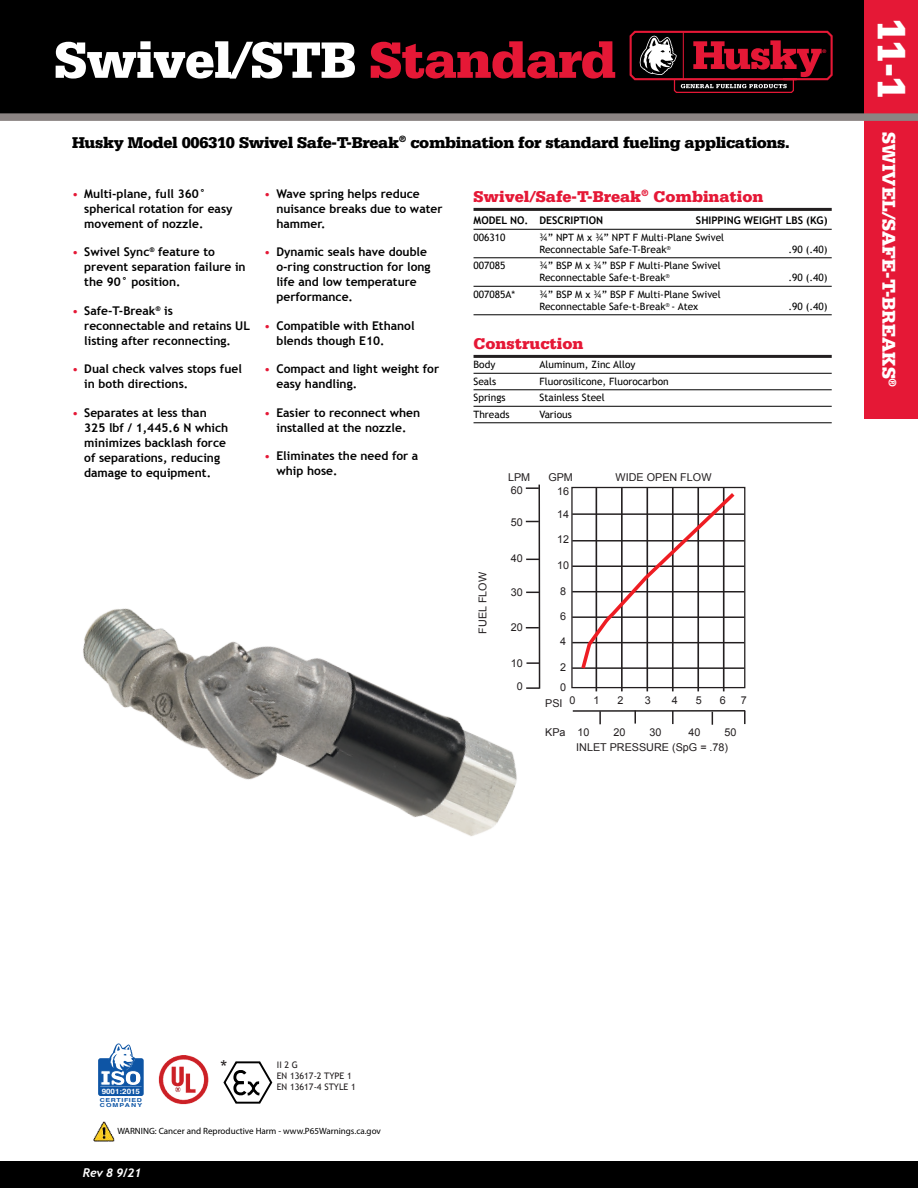
<style>
.page{position:relative;width:918px;height:1188px;background:#fff}
.page>*{position:absolute;margin:0;border:0;box-sizing:border-box;transform-origin:0 0}
.t1{font:900 54px "Serifa";letter-spacing:-.02em;color:#fff}
.t2{font:900 42px "Serifa";color:#fff}
.t3{font:900 19.5px "Serifa";color:#fff}
.t4{font:18px "Serifa";color:#231f20}
.t5{font:900 16.5px "Serifa";letter-spacing:-.02em;color:#000}
.t6{font:900 16.5px "Serifa";color:#e51836}
.t7{font:700 12px/15px "Trebuchet MS";color:#000}
.t8{font:italic 700 12px "Trebuchet";color:#fff}
.t9{font:10.8px/23.1px "Arial";color:#231f20}
.t10{font:700 10.5px "Trebuchet MS";color:#000}
.t11{font:10.2px/12px "Trebuchet MS";color:#000}
.t12{font:9px "Myriad Pro";color:#000}
.t13{font:9px/10.8px "Trebuchet MS";color:#231f20}
.t14{font:700 7.35px "Helvetica";color:#fff;scale:1.09 1}
.t15{font:700 5.55px "Serifa";color:#e51836}
.t16{font:700 5.4px/5.4px "Helvetica";letter-spacing:.085em;color:#0e55a5;scale:1.3 1}
.s1{color:#e51836}
.s2{font-weight:400;color:#e51836}
</style>
<div class="page">
<div style="left:0;top:0;width:864px;height:113px;background:#000"></div>
<div style="left:864px;top:113px;width:54px;height:306px;background:#e51836"></div>
<div style="left:864px;top:0;width:54px;height:117px;background:#e51836"></div>
<div style="left:0;top:113px;width:918px;height:8px;background:#8b8483"></div>
<svg style="left:629px;top:30px;width:205px;height:64px;background:#4b161e"></svg>
<hr style="left:474px;top:208px;width:358px;height:3px;background:#231f20">
<hr style="left:474px;top:229px;width:358px;height:1px;background:#000">
<hr style="left:474px;top:257px;width:358px;height:1px;background:#000">
<hr style="left:474px;top:286px;width:358px;height:1px;background:#000">
<hr style="left:474px;top:314px;width:358px;height:1px;background:#000">
<hr style="left:474px;top:355px;width:358px;height:3px;background:#231f20">
<hr style="left:474px;top:373px;width:358px;height:1px;background:#000">
<hr style="left:474px;top:389px;width:358px;height:1px;background:#000">
<hr style="left:474px;top:406px;width:358px;height:1px;background:#000">
<hr style="left:474px;top:422px;width:358px;height:1px;background:#000">
<img style="left:83px;top:488px;width:519px;height:348px">
<div style="left:572px;top:488px;width:173px;height:200px;background:#fff"></div>
<div style="left:571px;top:487px;width:174px;height:201px;border:1px solid #231f20"></div>
<hr style="left:596px;top:488px;width:1px;height:203px;background:#231f20">
<hr style="left:621px;top:488px;width:2px;height:203px;background:#231f20">
<hr style="left:646px;top:488px;width:2px;height:203px;background:#231f20">
<hr style="left:672px;top:488px;width:2px;height:203px;background:#231f20">
<hr style="left:697px;top:488px;width:2px;height:203px;background:#231f20">
<hr style="left:723px;top:488px;width:2px;height:203px;background:#231f20">
<hr style="left:572px;top:540px;width:172px;height:2px;background:#231f20">
<hr style="left:572px;top:513px;width:172px;height:2px;background:#231f20">
<hr style="left:572px;top:565px;width:172px;height:2px;background:#231f20">
<hr style="left:572px;top:591px;width:172px;height:2px;background:#231f20">
<hr style="left:572px;top:616px;width:172px;height:2px;background:#231f20">
<hr style="left:572px;top:642px;width:172px;height:1px;background:#231f20">
<hr style="left:572px;top:667px;width:172px;height:2px;background:#231f20">
<hr style="left:538px;top:485px;width:2px;height:204px;background:#231f20">
<svg style="left:526px;top:687px;width:13px;height:2px"></svg>
<svg style="left:527px;top:662px;width:12px;height:2px"></svg>
<svg style="left:526px;top:627px;width:13px;height:1px"></svg>
<svg style="left:526px;top:592px;width:12px;height:1px"></svg>
<svg style="left:526px;top:559px;width:12px;height:1px"></svg>
<svg style="left:526px;top:521px;width:13px;height:1px"></svg>
<svg style="left:526px;top:487px;width:13px;height:2px"></svg>
<hr style="left:573px;top:710px;width:172px;height:2px;background:#231f20">
<svg style="left:744px;top:711px;width:2px;height:13px"></svg>
<svg style="left:712px;top:712px;width:1px;height:13px"></svg>
<svg style="left:672px;top:711px;width:2px;height:13px"></svg>
<svg style="left:634px;top:711px;width:2px;height:13px"></svg>
<svg style="left:599px;top:711px;width:2px;height:13px"></svg>
<svg style="left:579px;top:489px;width:159px;height:184px"></svg>
<svg style="left:223px;top:1061px;width:50px;height:43px"></svg>
<img style="left:158px;top:1055px;width:51px;height:50px">
<div style="left:0;top:1161px;width:918px;height:27px;background:#000"></div>
<img style="left:93px;top:1121px;width:22px;height:21px">
<div style="left:98px;top:1058px;width:46px;height:38px;background:#0e55a5;border-radius:2px"></div>
<svg style="left:100px;top:1043px;width:42px;height:44px"></svg>
<h1 class="t1" style="left:54px;top:41px;width:564px">Swivel/STB <span class="s1">Standard</span></h1>
<p class="t15" style="left:822px;top:49px;width:6px">®</p>
<h3 class="t5" style="left:72px;top:137px;width:719px">Husky Model 006310 Swivel Safe-T-Break<sup>®</sup> combination for standard fueling applications.</h3>
<p class="t7" style="left:84px;top:187px;width:150px;text-indent:-12px"><span class="s2">•</span> Multi-plane, full 360° spherical rotation for easy movement of nozzle.</p>
<p class="t7" style="left:84px;top:246px;width:163px;text-indent:-12px"><span class="s2">•</span> Swivel Sync<sup>®</sup> feature to prevent separation failure in the 90° position.</p>
<p class="t7" style="left:84px;top:304px;width:167px;text-indent:-12px"><span class="s2">•</span> Safe-T-Break<sup>®</sup> is reconnectable and retains UL listing after reconnecting.</p>
<p class="t7" style="left:84px;top:363px;width:159px;text-indent:-12px"><span class="s2">•</span> Dual check valves stops fuel in both directions.</p>
<p class="t7" style="left:84px;top:406px;width:146px;text-indent:-12px"><span class="s2">•</span> Separates at less than<br>325 lbf / 1,445.6 N which minimizes backlash force of separations, reducing damage to equipment.</p>
<p class="t7" style="left:276px;top:187px;width:168px;text-indent:-12px"><span class="s2">•</span> Wave spring helps reduce nuisance breaks due to water hammer.</p>
<p class="t7" style="left:276px;top:246px;width:156px;text-indent:-12px"><span class="s2">•</span> Dynamic seals have double o-ring construction for long life and low temperature performance.</p>
<p class="t7" style="left:276px;top:319px;width:140px;text-indent:-12px"><span class="s2">•</span> Compatible with Ethanol blends though E10.</p>
<p class="t7" style="left:276px;top:363px;width:164px;text-indent:-12px"><span class="s2">•</span> Compact and light weight for easy handling.</p>
<p class="t7" style="left:264px;top:406px;width:158px;text-align:center"><span class="s2">•</span> Easier to reconnect when installed at the nozzle.</p>
<p class="t7" style="left:276px;top:450px;width:143px;text-indent:-12px"><span class="s2">•</span> Eliminates the need for a whip hose.</p>
<h3 class="t6" style="left:474px;top:191px;width:292px">Swivel/Safe-T-Break<sup>®</sup> Combination</h3>
<p class="t10" style="left:474px;top:217px;width:131px">MODEL NO. DESCRIPTION</p>
<p class="t10" style="left:696px;top:217px;width:133px">SHIPPING WEIGHT LBS (KG)</p>
<p class="t11" style="left:474px;top:232px;width:33px">006310</p>
<p class="t11" style="left:540px;top:232px;width:186px">¾” NPT M x ¾” NPT F Multi-Plane Swivel<br>Reconnectable Safe-T-Break<sup>®</sup></p>
<p class="t11" style="left:788px;top:244px;width:41px">.90 (.40)</p>
<p class="t11" style="left:474px;top:261px;width:33px">007085</p>
<p class="t11" style="left:540px;top:261px;width:183px">¾” BSP M x ¾” BSP F Multi-Plane Swivel<br>Reconnectable Safe-t-Break<sup>®</sup></p>
<p class="t11" style="left:788px;top:273px;width:41px">.90 (.40)</p>
<p class="t11" style="left:474px;top:289px;width:43px">007085A*</p>
<p class="t11" style="left:540px;top:289px;width:183px">¾” BSP M x ¾” BSP F Multi-Plane Swivel<br>Reconnectable Safe-t-Break<sup>®</sup> - Atex</p>
<p class="t11" style="left:788px;top:301px;width:41px">.90 (.40)</p>
<h3 class="t6" style="left:474px;top:338px;width:111px">Construction</h3>
<p class="t11" style="left:474px;top:360px;width:23px">Body</p>
<p class="t11" style="left:540px;top:360px;width:97px">Aluminum, Zinc Alloy</p>
<p class="t11" style="left:474px;top:376px;width:24px">Seals</p>
<p class="t11" style="left:540px;top:376px;width:131px">Fluorosilicone, Fluorocarbon</p>
<p class="t11" style="left:474px;top:393px;width:34px">Springs</p>
<p class="t11" style="left:540px;top:393px;width:67px">Stainless Steel</p>
<p class="t11" style="left:474px;top:409px;width:37px">Threads</p>
<p class="t11" style="left:540px;top:409px;width:34px">Various</p>
<p class="t9" style="left:508px;top:467px;width:24px">LPM</p>
<p class="t9" style="left:548px;top:467px;width:26px">GPM</p>
<p class="t9" style="left:616px;top:467px;width:97px">WIDE OPEN FLOW</p>
<p class="t9" style="left:472px;top:634px;width:63px;rotate:-90deg">FUEL FLOW</p>
<p class="t9" style="left:511px;top:480px;width:14px">60</p>
<p class="t9" style="left:511px;top:511px;width:14px">50</p>
<p class="t9" style="left:511px;top:547px;width:14px">40</p>
<p class="t9" style="left:511px;top:582px;width:14px">30</p>
<p class="t9" style="left:511px;top:616px;width:14px">20</p>
<p class="t9" style="left:511px;top:652px;width:14px;text-align:center">10<br>0</p>
<p class="t9" style="left:557px;top:481px;width:14px">16<br>14</p>
<p class="t9" style="left:557px;top:528px;width:14px">12</p>
<p class="t9" style="left:557px;top:554px;width:14px">10</p>
<p class="t9" style="left:560px;top:580px;width:8px">8</p>
<p class="t9" style="left:560px;top:606px;width:8px">6</p>
<p class="t9" style="left:560px;top:631px;width:8px">4</p>
<p class="t9" style="left:560px;top:658px;width:8px;line-height:20.1px">2<br>0</p>
<p class="t9" style="left:570px;top:690px;width:8px">0</p>
<p class="t9" style="left:594px;top:690px;width:8px">1</p>
<p class="t9" style="left:618px;top:690px;width:8px">2</p>
<p class="t9" style="left:645px;top:690px;width:8px">3</p>
<p class="t9" style="left:672px;top:690px;width:8px">4</p>
<p class="t9" style="left:696px;top:690px;width:8px">5</p>
<p class="t9" style="left:720px;top:690px;width:8px">6</p>
<p class="t9" style="left:741px;top:690px;width:8px">7</p>
<p class="t9" style="left:577px;top:722px;width:14px">10</p>
<p class="t9" style="left:614px;top:722px;width:14px">20</p>
<p class="t9" style="left:650px;top:722px;width:14px">30</p>
<p class="t9" style="left:689px;top:722px;width:14px">40</p>
<p class="t9" style="left:725px;top:722px;width:14px">50</p>
<p class="t9" style="left:545px;top:692px;width:19px">PSI</p>
<p class="t9" style="left:545px;top:721px;width:22px">KPa</p>
<p class="t9" style="left:576px;top:737px;width:153px">INLET PRESSURE (SpG = .78)</p>
<h2 class="t2" style="left:907px;top:18px;width:83px;rotate:90deg">11-1</h2>
<h3 class="t3" style="left:896px;top:132px;width:257px;rotate:90deg">SWIVEL/SAFE-T-BREAKS<sup>®</sup></h3>
<p class="t14" style="left:102px;top:1087px;width:37px">9001:2015</p>
<p class="t16" style="left:100px;top:1097px;width:34px">CERTIFIED<br>COMPANY</p>
<h3 class="t4" style="left:219px;top:1055px;width:12px">*</h3>
<p class="t13" style="left:277px;top:1061px;width:81px">II 2 G<br>EN 13617-2 TYPE 1<br>EN 13617-4 STYLE 1</p>
<p class="t12" style="left:117px;top:1128px;width:265px">WARNING: Cancer and Reproductive Harm - www.P65Warnings.ca.gov</p>
<p class="t8" style="left:83px;top:1166px;width:60px">Rev 8 9/21</p>
</div>
